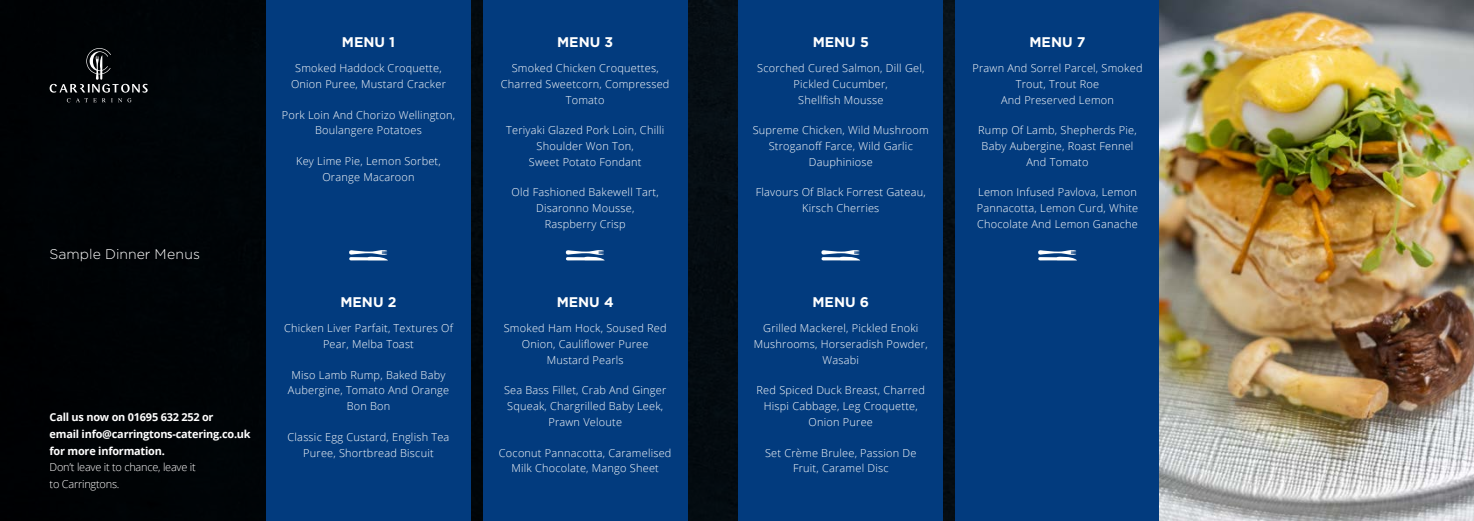
<style>
.page{position:relative;width:1474px;height:521px;background:#fff}
.page>*{position:absolute;margin:0;border:0;box-sizing:border-box;transform-origin:0 0}
.t1{font:700 14px "Gotham";color:#fff}
.t2{font:300 14px "Gotham";color:#fff}
.t3{font:300 10.94px/15.8px "Open Sans";letter-spacing:.02em;color:#fff;text-align:center}
.t4{font:700 10.94px/16.6px "Open Sans";letter-spacing:-.02em;color:#fff}
.t5{font:300 10.94px/16.6px "Open Sans";letter-spacing:-.02em;color:#fff}
</style>
<div class="page">
<img style="left:0;top:0;width:955px;height:521px">
<svg style="left:50px;top:48px;width:98px;height:54px;background:#181b1d"></svg>
<div style="left:266px;top:0;width:204px;height:521px;background:#023b7e"></div>
<div style="left:483px;top:0;width:204px;height:521px;background:#023b7e"></div>
<div style="left:738px;top:0;width:205px;height:521px;background:#023b7e"></div>
<div style="left:955px;top:0;width:204px;height:521px;background:#023b7e"></div>
<svg style="left:349px;top:250px;width:39px;height:10px"></svg>
<svg style="left:566px;top:250px;width:39px;height:10px"></svg>
<svg style="left:821px;top:250px;width:39px;height:10px"></svg>
<svg style="left:1038px;top:250px;width:39px;height:10px"></svg>
<img style="left:1159px;top:0;width:314px;height:521px">
<p class="t2" style="left:50px;top:245px;width:152px">Sample Dinner Menus</p>
<p class="t4" style="left:50px;top:409px;width:203px">Call us now on 01695 632 252 or<br>email info@carringtons-catering.co.uk for more information.</p>
<p class="t5" style="left:50px;top:459px;width:148px">Don’t leave it to chance, leave it to Carringtons.</p>
<p class="t1" style="left:342px;top:32px;width:55px">MENU 1</p>
<p class="t3" style="left:291px;top:60px;width:156px">Smoked Haddock Croquette,<br>Onion Puree, Mustard Cracker</p>
<p class="t3" style="left:282px;top:106px;width:175px">Pork Loin And Chorizo Wellington,<br>Boulangere Potatoes</p>
<p class="t3" style="left:296px;top:153px;width:146px">Key Lime Pie, Lemon Sorbet,<br>Orange Macaroon</p>
<p class="t1" style="left:340px;top:292px;width:58px">MENU 2</p>
<p class="t3" style="left:284px;top:320px;width:170px">Chicken Liver Parfait, Textures Of<br>Pear, Melba Toast</p>
<p class="t3" style="left:288px;top:366px;width:163px">Miso Lamb Rump, Baked Baby<br>Aubergine, Tomato And Orange<br>Bon Bon</p>
<p class="t3" style="left:287px;top:429px;width:163px">Classic Egg Custard, English Tea<br>Puree, Shortbread Biscuit</p>
<p class="t1" style="left:557px;top:32px;width:58px">MENU 3</p>
<p class="t3" style="left:501px;top:60px;width:170px">Smoked Chicken Croquettes,<br>Charred Sweetcorn, Compressed<br>Tomato</p>
<p class="t3" style="left:506px;top:122px;width:159px">Teriyaki Glazed Pork Loin, Chilli<br>Shoulder Won Ton,<br>Sweet Potato Fondant</p>
<p class="t3" style="left:511px;top:184px;width:149px">Old Fashioned Bakewell Tart,<br>Disaronno Mousse,<br>Raspberry Crisp</p>
<p class="t1" style="left:556px;top:292px;width:59px">MENU 4</p>
<p class="t3" style="left:504px;top:320px;width:164px">Smoked Ham Hock, Soused Red<br>Onion, Cauliflower Puree<br>Mustard Pearls</p>
<p class="t3" style="left:504px;top:382px;width:164px">Sea Bass Fillet, Crab And Ginger<br>Squeak, Chargrilled Baby Leek,<br>Prawn Veloute</p>
<p class="t3" style="left:499px;top:444px;width:174px">Coconut Pannacotta, Caramelised<br>Milk Chocolate, Mango Sheet</p>
<p class="t1" style="left:812px;top:32px;width:58px">MENU 5</p>
<p class="t3" style="left:757px;top:60px;width:169px">Scorched Cured Salmon, Dill Gel,<br>Pickled Cucumber,<br>Shellfish Mousse</p>
<p class="t3" style="left:752px;top:122px;width:178px">Supreme Chicken, Wild Mushroom<br>Stroganoff Farce, Wild Garlic<br>Dauphiniose</p>
<p class="t3" style="left:756px;top:184px;width:171px">Flavours Of Black Forrest Gateau,<br>Kirsch Cherries</p>
<p class="t1" style="left:812px;top:292px;width:58px">MENU 6</p>
<p class="t3" style="left:754px;top:320px;width:175px">Grilled Mackerel, Pickled Enoki<br>Mushrooms, Horseradish Powder,<br>Wasabi</p>
<p class="t3" style="left:756px;top:382px;width:170px">Red Spiced Duck Breast, Charred<br>Hispi Cabbage, Leg Croquette,<br>Onion Puree</p>
<p class="t3" style="left:765px;top:444px;width:153px">Set Crème Brulee, Passion De<br>Fruit, Caramel Disc</p>
<p class="t1" style="left:1029px;top:32px;width:58px">MENU 7</p>
<p class="t3" style="left:972px;top:60px;width:171px">Prawn And Sorrel Parcel, Smoked<br>Trout, Trout Roe<br>And Preserved Lemon</p>
<p class="t3" style="left:978px;top:122px;width:160px">Rump Of Lamb, Shepherds Pie,<br>Baby Aubergine, Roast Fennel<br>And Tomato</p>
<p class="t3" style="left:976px;top:184px;width:163px;text-align:left">Lemon Infused Pavlova, Lemon<br>Pannacotta, Lemon Curd, White<br>Chocolate And Lemon Ganache</p>
</div>
